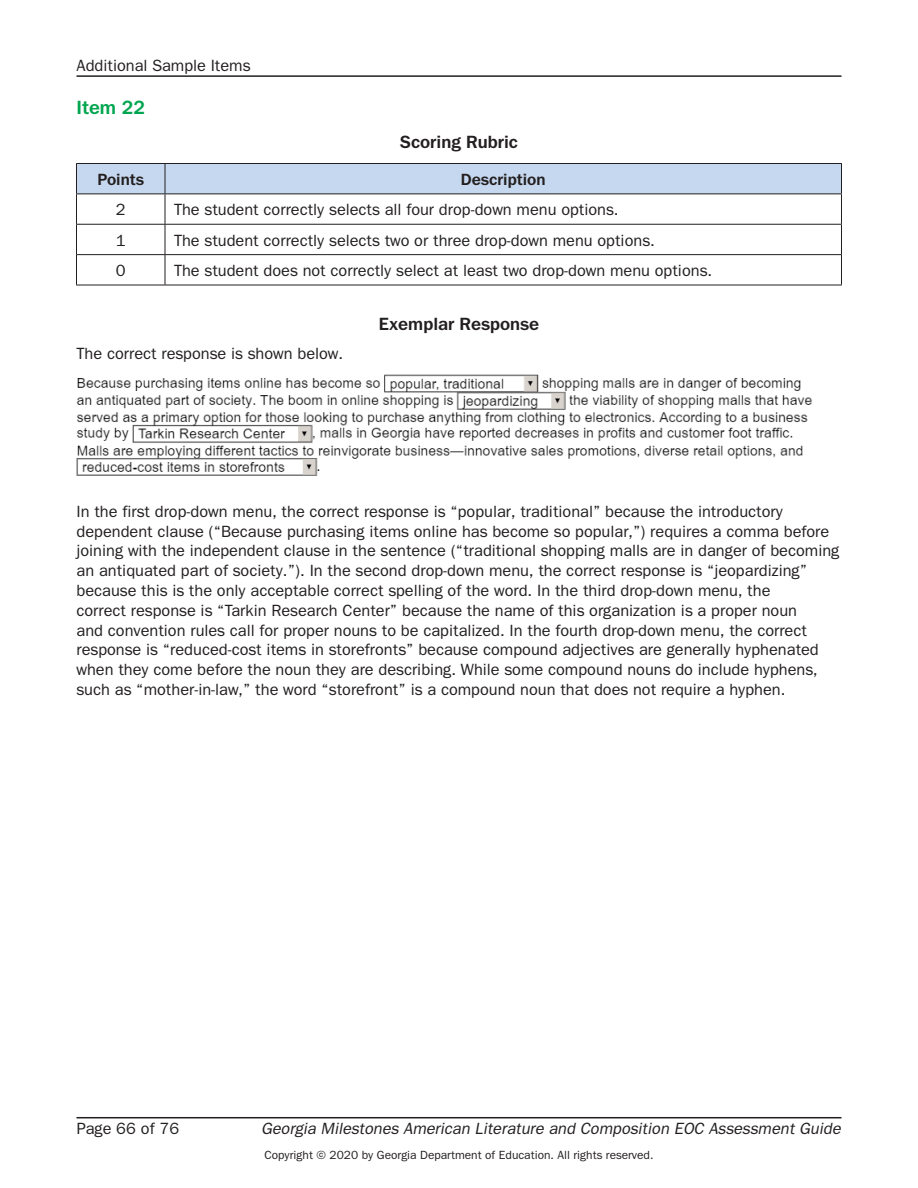
<style>
.page{position:relative;width:918px;height:1188px;background:#fff}
.page>*{position:absolute;margin:0;border:0;box-sizing:border-box;transform-origin:0 0}
._13_Head_Green_pg{font:700 19.5px "Tee Franklin";color:#00a54f}
.Table_12_Head{font:700 18px "Tee Franklin";color:#231f20}
._11_Body_end{font:500 16.5px/19.8px "Tee Franklin";color:#231f20}
._11_Body{font:500 16.5px "Tee Franklin";color:#231f20}
.t1{font:italic 500 16.5px "Tee Franklin";color:#231f20}
._11_Subhead_Center{font:700 16.5px "Tee Franklin";color:#231f20}
._11_Body_Center{font:500 16.5px "Tee Franklin";color:#231f20}
.t2{font:500 12px "Tee Franklin";color:#231f20}
</style>
<div class="page">
<hr style="left:76px;top:1117px;width:766px;height:1px;background:#231f20">
<hr style="left:76px;top:75px;width:766px;height:2px;background:#231f20">
<div style="left:77px;top:164px;width:764px;height:30px;background:#c6d8ef"></div>
<hr style="left:76px;top:163px;width:89px;height:1px;background:#231f20">
<hr style="left:76px;top:164px;width:1px;height:30px;background:#231f20">
<hr style="left:165px;top:163px;width:677px;height:1px;background:#231f20">
<hr style="left:165px;top:164px;width:1px;height:30px;background:#231f20">
<hr style="left:841px;top:164px;width:1px;height:30px;background:#231f20">
<hr style="left:76px;top:194px;width:89px;height:1px;background:#231f20">
<hr style="left:76px;top:194px;width:1px;height:30px;background:#231f20">
<hr style="left:165px;top:194px;width:677px;height:1px;background:#231f20">
<hr style="left:165px;top:194px;width:1px;height:30px;background:#231f20">
<hr style="left:841px;top:194px;width:1px;height:30px;background:#231f20">
<hr style="left:76px;top:224px;width:89px;height:1px;background:#231f20">
<svg style="left:76px;top:225px;width:1px;height:29px"></svg>
<hr style="left:165px;top:224px;width:677px;height:1px;background:#231f20">
<svg style="left:165px;top:225px;width:1px;height:29px"></svg>
<svg style="left:841px;top:225px;width:1px;height:29px"></svg>
<hr style="left:76px;top:254px;width:89px;height:1px;background:#231f20">
<hr style="left:76px;top:255px;width:1px;height:30px;background:#231f20">
<hr style="left:76px;top:285px;width:89px;height:1px;background:#231f20">
<hr style="left:165px;top:254px;width:677px;height:1px;background:#231f20">
<hr style="left:165px;top:255px;width:1px;height:30px;background:#231f20">
<hr style="left:841px;top:255px;width:1px;height:30px;background:#231f20">
<hr style="left:165px;top:285px;width:677px;height:1px;background:#231f20">
<img style="left:76px;top:374px;width:736px;height:102px">
<p class="_11_Body_end" style="left:76px;top:55px;width:176px">Additional Sample Items</p>
<p class="_13_Head_Green_pg" style="left:76px;top:95px;width:70px">Item 22</p>
<p class="Table_12_Head" style="left:400px;top:131px;width:120px">Scoring Rubric</p>
<p class="_11_Subhead_Center" style="left:97px;top:170px;width:48px">Points</p>
<p class="_11_Subhead_Center" style="left:461px;top:170px;width:86px">Description</p>
<p class="_11_Body_Center" style="left:116px;top:200px;width:11px">2</p>
<p class="_11_Body" style="left:174px;top:200px;width:443px">The student correctly selects all four drop-down menu options.</p>
<p class="_11_Body_Center" style="left:116px;top:230px;width:11px">1</p>
<p class="_11_Body" style="left:174px;top:230px;width:479px">The student correctly selects two or three drop-down menu options.</p>
<p class="_11_Body_Center" style="left:116px;top:261px;width:11px">0</p>
<p class="_11_Body" style="left:174px;top:261px;width:537px">The student does not correctly select at least two drop-down menu options.</p>
<p class="Table_12_Head" style="left:379px;top:314px;width:162px">Exemplar Response</p>
<p class="_11_Body" style="left:76px;top:344px;width:265px">The correct response is shown below.</p>
<p class="_11_Body_end" style="left:76px;top:501px;width:764px">In the first drop-down menu, the correct response is “popular, traditional” because the introductory dependent clause (“Because purchasing items online has become so popular,”) requires a comma before joining with the independent clause in the sentence (“traditional shopping malls are in danger of becoming an antiquated part of society. ”). In the second drop-down menu, the correct response is “jeopardizing” because this is the only acceptable correct spelling of the word. In the third drop-down menu, the<br>correct response is “Tarkin Research Center” because the name of this organization is a proper noun<br>and convention rules call for proper nouns to be capitalized. In the fourth drop-down menu, the correct response is “reduced-cost items in storefronts” because compound adjectives are generally hyphenated when they come before the noun they are describing. While some compound nouns do include hyphens, such as “mother-in-law,” the word “storefront” is a compound noun that does not require a hyphen.</p>
<p class="_11_Body_end" style="left:76px;top:1119px;width:104px">Page 66 of 76</p>
<p class="t1" style="left:262px;top:1119px;width:581px">Georgia Milestones American Literature and Composition EOC Assessment Guide</p>
<p class="t2" style="left:265px;top:1148px;width:390px">Copyright © 2020 by Georgia Department of Education. All rights reserved.</p>
</div>
